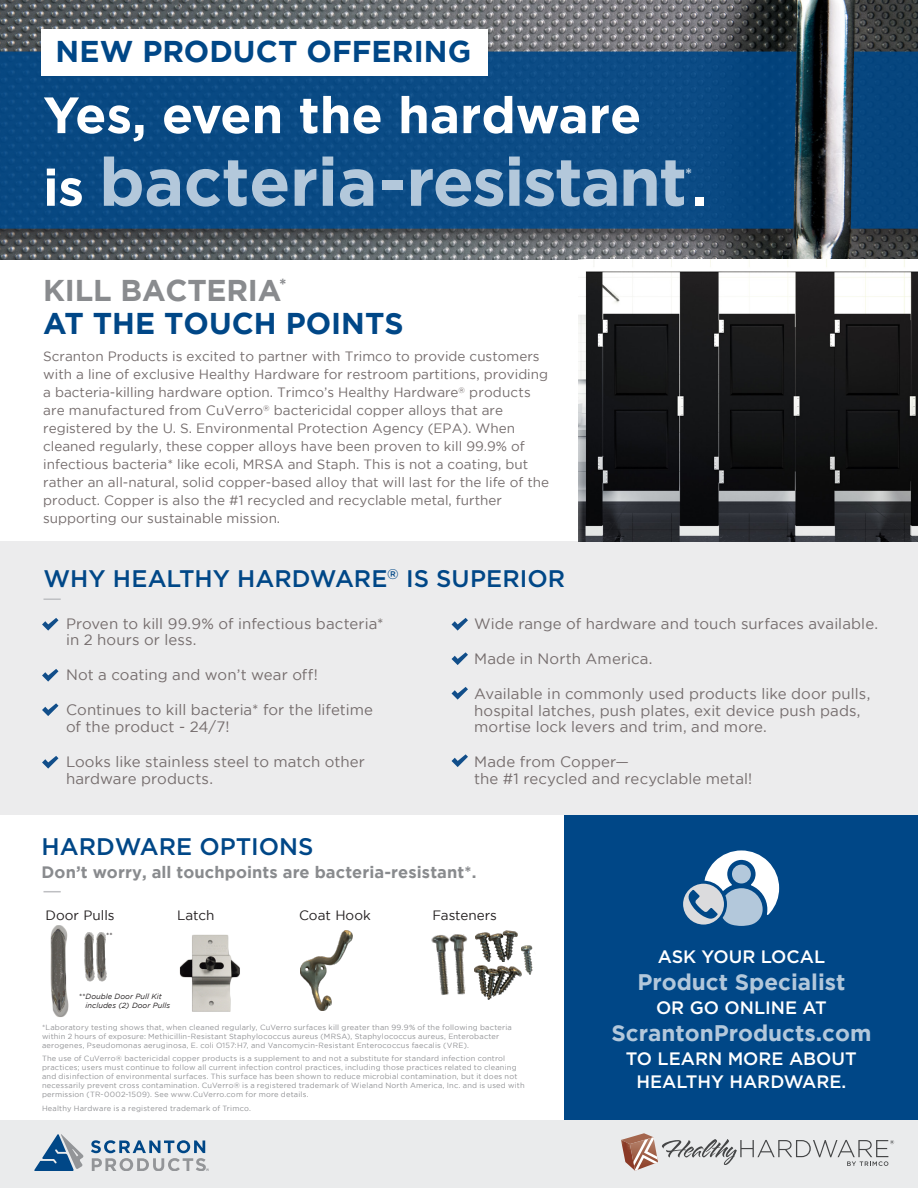
<style>
.page{position:relative;width:918px;height:1188px;background:#fff}
.page>*{position:absolute;margin:0;border:0;box-sizing:border-box;transform-origin:0 0}
.t1{font:700 67.5px "Gotham";letter-spacing:-.03em;color:#b3c8db}
.t2{font:700 51px "Gotham";color:#fff}
.t3{font:700 30px/32.2px "Gotham";color:#004787}
.t4{font:500 24px "Gotham";color:#004787}
.t5{font:700 22.5px "Gotham";color:#b3c8db}
.t6{font:500 18px "Gotham";color:#fff}
.t7{font:700 16.65px "Gotham";color:#b3c8db}
.t8{font:700 16.5px "Gotham";letter-spacing:.005em;color:#898b8e}
.t9{font:15px/16.5px "Gotham";letter-spacing:.01em;color:#756d6d}
.t10{font:13.5px/18px "Gotham";color:#756d6d}
.product_info_subhead{font:13.5px "Gotham";color:#231f20}
.t11{font:7.5px/9px "Gotham";letter-spacing:.025em;color:#919295}
.product_info_subhead-2{font:italic 7.5px/9px "Gotham";color:#231f20}
.product_info_subhead-3{font:7.5px "Gotham";color:#231f20}
.s1{font-size:51px;color:#fff}
.s2{color:#898b8e}
.s3{font-style:normal}
</style>
<div class="page">
<img style="left:0;top:0;width:918px;height:259px">
<div style="left:0;top:43px;width:818px;height:208px;background:#231f20;opacity:.65"></div>
<div style="left:0;top:52px;width:796px;height:177px;background:#0a4a84"></div>
<div style="left:842px;top:43px;width:76px;height:208px;background:#231f20;opacity:.65"></div>
<div style="left:851px;top:52px;width:67px;height:177px;background:#06467f"></div>
<div style="left:0;top:542px;width:918px;height:273px;background:#ececed"></div>
<div style="left:0;top:1120px;width:918px;height:68px;background:#eaebec"></div>
<svg style="left:44px;top:598px;width:17px;height:2px"></svg>
<svg style="left:44px;top:891px;width:17px;height:1px"></svg>
<svg style="left:34px;top:1135px;width:50px;height:36px"></svg>
<svg style="left:91px;top:1140px;width:118px;height:31px"></svg>
<svg style="left:42px;top:618px;width:16px;height:13px"></svg>
<svg style="left:452px;top:618px;width:16px;height:13px"></svg>
<svg style="left:42px;top:669px;width:16px;height:13px"></svg>
<svg style="left:452px;top:652px;width:16px;height:13px"></svg>
<svg style="left:42px;top:703px;width:16px;height:13px"></svg>
<svg style="left:452px;top:687px;width:16px;height:13px"></svg>
<svg style="left:452px;top:754px;width:16px;height:13px"></svg>
<svg style="left:42px;top:756px;width:16px;height:13px"></svg>
<svg style="left:621px;top:1133px;width:273px;height:38px"></svg>
<img style="left:579px;top:259px;width:339px;height:283px">
<div style="left:565px;top:815px;width:353px;height:305px;background:#004787"></div>
<svg style="left:682px;top:882px;width:43px;height:44px"></svg>
<div style="left:680px;top:881px;width:47px;height:47px;border:3px solid #004787;border-radius:50%"></div>
<svg style="left:688px;top:850px;width:91px;height:76px"></svg>
<div style="left:41px;top:29px;width:447px;height:47px;background:#fff"></div>
<img style="left:50px;top:925px;width:19px;height:92px">
<img style="left:84px;top:933px;width:11px;height:48px">
<img style="left:96px;top:933px;width:11px;height:48px">
<img style="left:179px;top:935px;width:61px;height:77px">
<img style="left:301px;top:931px;width:51px;height:79px">
<img style="left:475px;top:930px;width:43px;height:31px">
<img style="left:475px;top:965px;width:46px;height:34px">
<img style="left:522px;top:946px;width:11px;height:29px">
<img style="left:431px;top:934px;width:37px;height:61px">
<div style="left:418px;top:944px;width:19px;height:21px;background:#fff;border-radius:50%"></div>
<p class="t3" style="left:56px;top:35px;width:417px">NEW PRODUCT OFFERING</p>
<p class="t2" style="left:43px;top:86px;width:600px">Yes, even the hardware</p>
<p class="t1" style="left:43px;top:143px;width:645px"><span class="s1">is</span> bacteria-resistant</p>
<p class="t7" style="left:685px;top:164px;width:9px">*</p>
<p class="t2" style="left:692px;top:158px;width:16px">.</p>
<p class="t3" style="left:43px;top:274px;width:362px"><span class="s2">KILL BACTERIA</span><sup>*<br></sup>AT THE TOUCH POINTS</p>
<p class="t10" style="left:43px;top:347px;width:507px">Scranton Products is excited to partner with Trimco to provide customers with a line of exclusive Healthy Hardware for restroom partitions, providing a bacteria-killing hardware option. Trimco’s Healthy Hardware<sup>®</sup> products are manufactured from CuVerro<sup>®</sup> bactericidal copper alloys that are registered by the U. S. Environmental Protection Agency (EPA). When cleaned regularly, these copper alloys have been proven to kill 99.9% of infectious bacteria* like ecoli, MRSA and Staph. This is not a coating, but rather an all-natural, solid copper-based alloy that will last for the life of the product. Copper is also the #1 recycled and recyclable metal, further supporting our sustainable mission.</p>
<p class="t4" style="left:44px;top:564px;width:523px">WHY HEALTHY HARDWARE<sup>®</sup> IS SUPERIOR</p>
<p class="t9" style="left:66px;top:615px;width:319px">Proven to kill 99.9% of infectious bacteria* in 2 hours or less.</p>
<p class="t9" style="left:66px;top:667px;width:253px">Not a coating and won’t wear off!</p>
<p class="t9" style="left:66px;top:702px;width:309px">Continues to kill bacteria* for the lifetime of the product - 24/7!</p>
<p class="t9" style="left:66px;top:753px;width:300px">Looks like stainless steel to match other hardware products.</p>
<p class="t9" style="left:474px;top:615px;width:405px">Wide range of hardware and touch surfaces available.</p>
<p class="t9" style="left:474px;top:650px;width:180px">Made in North America.</p>
<p class="t9" style="left:474px;top:685px;width:398px">Available in commonly used products like door pulls, hospital latches, push plates, exit device push pads, mortise lock levers and trim, and more.</p>
<p class="t9" style="left:474px;top:753px;width:280px">Made from Copper—<br>the #1 recycled and recyclable metal!</p>
<p class="t4" style="left:42px;top:833px;width:273px">HARDWARE OPTIONS</p>
<p class="t8" style="left:42px;top:863px;width:436px">Don’t worry, all touchpoints are bacteria-resistant*.</p>
<p class="product_info_subhead" style="left:45px;top:908px;width:71px">Door Pulls</p>
<p class="product_info_subhead" style="left:177px;top:908px;width:39px">Latch</p>
<p class="product_info_subhead" style="left:299px;top:908px;width:73px">Coat Hook</p>
<p class="product_info_subhead" style="left:432px;top:908px;width:66px">Fasteners</p>
<p class="product_info_subhead-3" style="left:106px;top:932px;width:8px">**</p>
<p class="product_info_subhead-2" style="left:86px;top:992px;width:86px;text-indent:-6px"><span class="s3">**</span>Double Door Pull Kit includes (2) Door Pulls</p>
<p class="t11" style="left:42px;top:1023px;width:471px">*Laboratory testing shows that, when cleaned regularly, CuVerro surfaces kill greater than 99.9% of the following bacteria within 2 hours of exposure: Methicillin-Resistant Staphylococcus aureus (MRSA), Staphylococcus aureus, Enterobacter aerogenes, Pseudomonas aeruginosa, E. coli O157:H7, and Vancomycin-Resistant Enterococcus faecalis (VRE).</p>
<p class="t11" style="left:42px;top:1054px;width:484px">The use of CuVerro® bactericidal copper products is a supplement to and not a substitute for standard infection control practices; users must continue to follow all current infection control practices, including those practices related to cleaning and disinfection of environmental surfaces. This surface has been shown to reduce microbial contamination, but it does not necessarily prevent cross contamination. CuVerro® is a registered trademark of Wieland North America, Inc. and is used with permission (TR-0002-1509). See www.CuVerro.com for more details.</p>
<p class="t11" style="left:42px;top:1104px;width:210px">Healthy Hardware is a registered trademark of Trimco.</p>
<p class="t6" style="left:658px;top:947px;width:169px">ASK YOUR LOCAL</p>
<p class="t5" style="left:637px;top:969px;width:210px">Product Specialist</p>
<p class="t6" style="left:656px;top:998px;width:172px">OR GO ONLINE AT</p>
<p class="t5" style="left:611px;top:1020px;width:261px">ScrantonProducts.com</p>
<p class="t6" style="left:626px;top:1049px;width:232px">TO LEARN MORE ABOUT</p>
<p class="t6" style="left:637px;top:1071px;width:211px">HEALTHY HARDWARE.</p>
</div>
